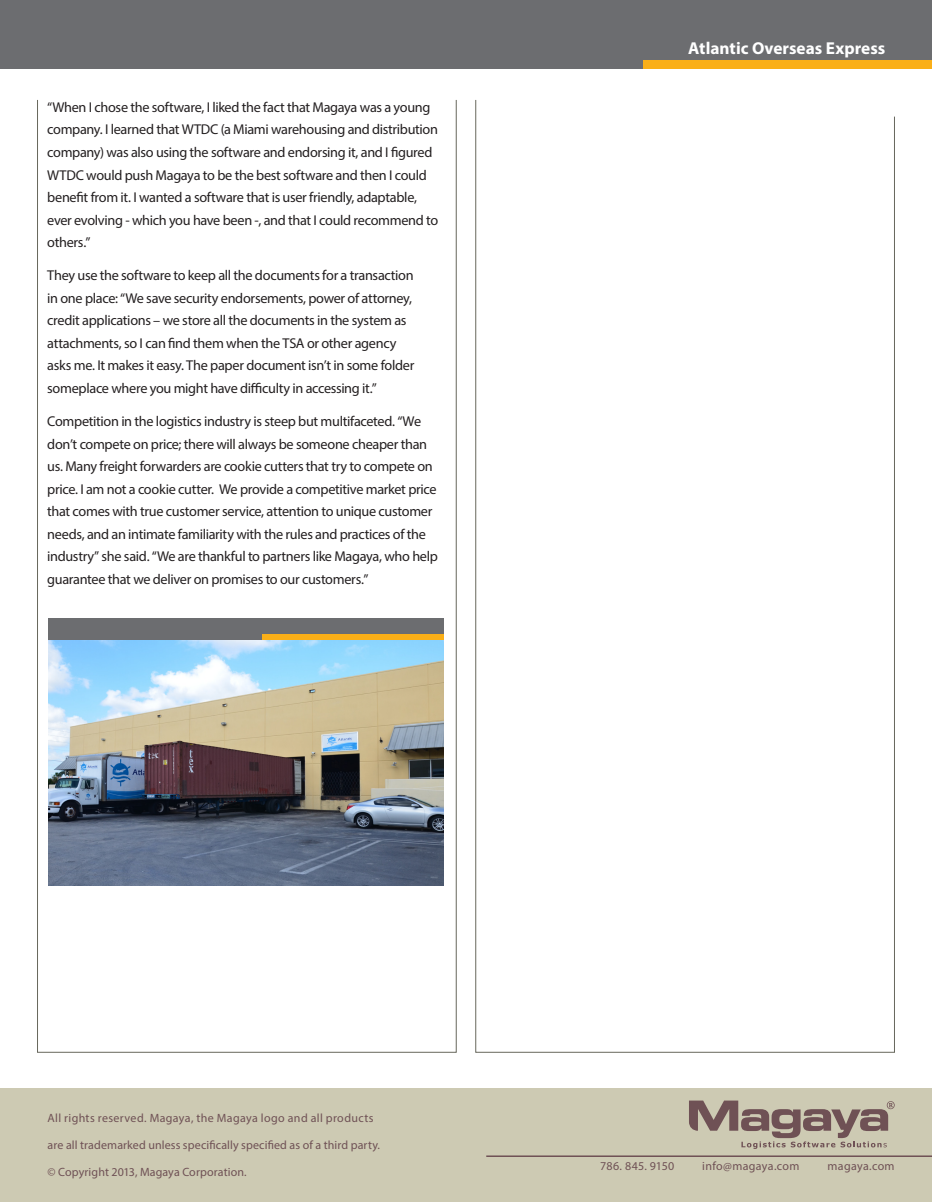
<style>
.page{position:relative;width:932px;height:1202px;background:#fff}
.page>*{position:absolute;margin:0;border:0;box-sizing:border-box;transform-origin:0 0}
.t1{font:700 17.25px "Myriad Pro";color:#fff}
.t2{font:14.25px/22.5px "Myriad Pro";letter-spacing:-.025em;color:#231f20}
.t3{font:12px "Myriad Pro";letter-spacing:.015em;color:#6f5155}
</style>
<div class="page">
<div style="left:0;top:1180px;width:932px;height:22px;background:#cdcab3"></div>
<div style="left:0;top:0;width:932px;height:68px;background:#6c6d70"></div>
<svg style="left:475px;top:100px;width:419px;height:952px"></svg>
<div style="left:0;top:1088px;width:932px;height:107px;background:#cdcab3"></div>
<svg style="left:689px;top:1100px;width:205px;height:48px"></svg>
<hr style="left:486px;top:1155px;width:446px;height:1px;background:#6f5155">
<div style="left:643px;top:60px;width:289px;height:8px;background:#faaf18"></div>
<div style="left:48px;top:618px;width:395px;height:22px;background:#6c6d70"></div>
<div style="left:262px;top:634px;width:181px;height:6px;background:#faaf18"></div>
<img style="left:48px;top:640px;width:395px;height:245px">
<p class="t2" style="left:47px;top:96px;width:392px">“When I chose the software, I liked the fact that Magaya was a young company. I learned that WTDC (a Miami warehousing and distribution company) was also using the software and endorsing it, and I figured WTDC would push Magaya to be the best software and then I could benefit from it. I wanted a software that is user friendly, adaptable, ever evolving - which you have been -, and that I could recommend to others.”</p>
<p class="t2" style="left:47px;top:264px;width:368px">They use the software to keep all the documents for a transaction in one place: “We save security endorsements, power of attorney, credit applications – we store all the documents in the system as attachments, so I can find them when the TSA or other agency asks me. It makes it easy. The paper document isn’t in some folder someplace where you might have difficulty in accessing it.”</p>
<p class="t2" style="left:47px;top:410px;width:392px">Competition in the logistics industry is steep but multifaceted. “We don’t compete on price; there will always be someone cheaper than us. Many freight forwarders are cookie cutters that try to compete on price. I am not a cookie cutter. We provide a competitive market price that comes with true customer service, attention to unique customer needs, and an intimate familiarity with the rules and practices of the industry” she said. “We are thankful to partners like Magaya, who help guarantee that we deliver on promises to our customers.”</p>
<p class="t1" style="left:688px;top:37px;width:199px">Atlantic Overseas Express</p>
<p class="t3" style="left:48px;top:1110px;width:327px">All rights reserved. Magaya, the Magaya logo and all products</p>
<p class="t3" style="left:48px;top:1137px;width:334px">are all trademarked unless specifically specified as of a third party.</p>
<p class="t3" style="left:48px;top:1165px;width:201px">© Copyright 2013, Magaya Corporation.</p>
<p class="t3" style="left:600px;top:1158px;width:76px">786. 845. 9150</p>
<p class="t3" style="left:702px;top:1158px;width:99px">info@magaya.com</p>
<p class="t3" style="left:827px;top:1158px;width:69px">magaya.com</p>
</div>
